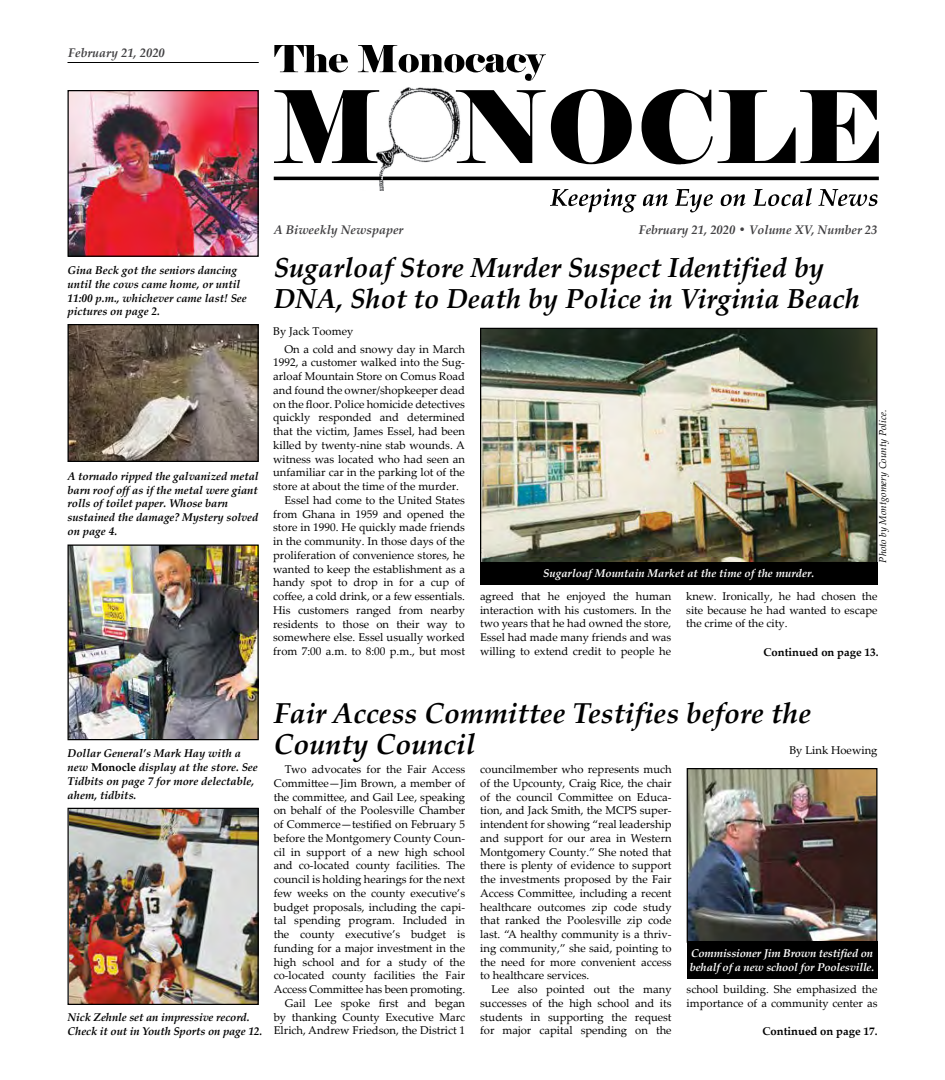
<style>
.page{position:relative;width:945px;height:1080px;background:#fff}
.page>*{position:absolute;margin:0;border:0;box-sizing:border-box;transform-origin:0 0}
.t1{font:italic 700 28.75px/31.2px "Palatino Linotype";color:#000}
.t2{font:italic 700 27.5px/31.2px "Palatino Linotype";color:#000}
.t3{font:italic 700 12.5px "Palatino Linotype";color:#414042}
.t4{font:11.25px/13.8px "Palatino Linotype";color:#000;text-align:justify}
.t5{font:italic 700 11.25px/13.8px "Palatino Linotype";color:#000}
.t6{font:italic 700 11.25px/13.8px "Palatino Linotype";letter-spacing:-.015em;color:#fff}
.t7{font:700 11.25px "Palatino Linotype";color:#000}
.t8{font:italic 10px "Palatino Linotype";color:#000}
.s1{font-style:normal}
</style>
<div class="page">
<hr style="left:68px;top:62px;width:191px;height:1px;background:#000">
<img style="left:362px;top:87px;width:104px;height:104px">
<svg style="left:274px;top:90px;width:105px;height:73px"></svg>
<svg style="left:456px;top:89px;width:176px;height:75px"></svg>
<svg style="left:642px;top:89px;width:237px;height:75px"></svg>
<hr style="left:383px;top:177px;width:496px;height:3px;background:#000">
<hr style="left:274px;top:177px;width:107px;height:3px;background:#000">
<svg style="left:550px;top:189px;width:86px;height:23px"></svg>
<svg style="left:643px;top:194px;width:25px;height:12px"></svg>
<svg style="left:675px;top:189px;width:38px;height:23px"></svg>
<svg style="left:721px;top:194px;width:24px;height:12px"></svg>
<svg style="left:753px;top:188px;width:59px;height:18px"></svg>
<svg style="left:818px;top:189px;width:59px;height:17px"></svg>
<svg style="left:274px;top:45px;width:74px;height:27px"></svg>
<svg style="left:358px;top:45px;width:188px;height:36px"></svg>
<img style="left:70px;top:92px;width:187px;height:163px">
<div style="left:68px;top:90px;width:191px;height:167px;border:1px solid #000"></div>
<img style="left:70px;top:547px;width:187px;height:191px">
<div style="left:68px;top:545px;width:191px;height:195px;border:1px solid #000"></div>
<img style="left:70px;top:810px;width:187px;height:193px">
<div style="left:68px;top:808px;width:191px;height:197px;border:1px solid #000"></div>
<img style="left:70px;top:326px;width:187px;height:134px">
<div style="left:68px;top:324px;width:191px;height:138px;border:1px solid #000"></div>
<img style="left:689px;top:770px;width:187px;height:171px">
<div style="left:687px;top:768px;width:191px;height:175px;border:1px solid #000"></div>
<div style="left:687px;top:941px;width:191px;height:38px;background:#000"></div>
<img style="left:482px;top:330px;width:394px;height:232px">
<div style="left:480px;top:562px;width:398px;height:23px;background:#000"></div>
<p class="t3" style="left:68px;top:44px;width:98px">February 21, 2020</p>
<p class="t5" style="left:68px;top:263px;width:181px">Gina Beck got the seniors dancing until the cows came home, or until<br>11:00 p.m., whichever came last! See pictures on page 2.</p>
<p class="t5" style="left:68px;top:469px;width:193px">A tornado ripped the galvanized metal barn roof off as if the metal were giant rolls of toilet paper. Whose barn sustained the damage? Mystery solved on page 4.</p>
<p class="t3" style="left:274px;top:221px;width:131px">A Biweekly Newspaper</p>
<p class="t3" style="left:639px;top:221px;width:240px">February 21, 2020 • Volume XV, Number 23</p>
<h2 class="t2" style="left:274px;top:251px;width:588px">Sugarloaf Store Murder Suspect Identified by<br>DNA, Shot to Death by Police in Virginia Beach</h2>
<p class="t4" style="left:284px;top:322px;width:182px;line-height:17.5px;text-indent:-11px">By Jack Toomey<br>On a cold and snowy day in March</p>
<p class="t4" style="left:273px;top:355px;width:193px">1992, a customer walked into the Sug-</p>
<p class="t4" style="left:273px;top:369px;width:193px">arloaf Mountain Store on Comus Road</p>
<p class="t4" style="left:273px;top:383px;width:193px">and found the owner/shopkeeper dead</p>
<p class="t4" style="left:273px;top:397px;width:193px">on the floor. Police homicide detectives</p>
<p class="t4" style="left:273px;top:410px;width:193px">quickly responded and determined</p>
<p class="t4" style="left:273px;top:424px;width:193px">that the victim, James Essel, had been</p>
<p class="t4" style="left:273px;top:438px;width:193px">killed by twenty-nine stab wounds. A</p>
<p class="t4" style="left:273px;top:452px;width:193px">witness was located who had seen an</p>
<p class="t4" style="left:273px;top:465px;width:193px">unfamiliar car in the parking lot of the</p>
<p class="t4" style="left:273px;top:479px;width:187px">store at about the time of the murder.</p>
<p class="t4" style="left:284px;top:493px;width:182px">Essel had come to the United States</p>
<p class="t4" style="left:273px;top:507px;width:193px">from Ghana in 1959 and opened the</p>
<p class="t4" style="left:273px;top:520px;width:193px">store in 1990. He quickly made friends</p>
<p class="t4" style="left:273px;top:534px;width:193px">in the community. In those days of the</p>
<p class="t4" style="left:273px;top:548px;width:193px">proliferation of convenience stores, he</p>
<p class="t4" style="left:273px;top:562px;width:193px">wanted to keep the establishment as a</p>
<p class="t4" style="left:273px;top:575px;width:193px">handy spot to drop in for a cup of</p>
<p class="t4" style="left:273px;top:589px;width:193px">coffee, a cold drink, or a few essentials.</p>
<p class="t4" style="left:273px;top:603px;width:193px">His customers ranged from nearby</p>
<p class="t4" style="left:273px;top:617px;width:193px">residents to those on their way to</p>
<p class="t4" style="left:273px;top:630px;width:193px">somewhere else. Essel usually worked</p>
<p class="t4" style="left:273px;top:644px;width:193px">from 7:00 a.m. to 8:00 p.m., but most</p>
<p class="t6" style="left:543px;top:566px;width:272px">Sugarloaf Mountain Market at the time of the murder.</p>
<p class="t8" style="left:876px;top:562px;width:154px;rotate:-90deg">Photo by Montgomery County Police.</p>
<p class="t4" style="left:480px;top:589px;width:193px">agreed that he enjoyed the human interaction with his customers. In the two years that he had owned the store, Essel had made many friends and was willing to extend credit to people he</p>
<p class="t4" style="left:686px;top:589px;width:193px">knew. Ironically, he had chosen the site because he had wanted to escape the crime of the city.</p>
<p class="t7" style="left:764px;top:644px;width:116px">Continued on page 13.</p>
<p class="t5" style="left:68px;top:746px;width:192px">Dollar General’s Mark Hay with a new <span class="s1">Monocle</span> display at the store. See<br>Tidbits on page 7 for more delectable, ahem, tidbits.</p>
<p class="t5" style="left:68px;top:1010px;width:196px">Nick Zehnle set an impressive record.<br>Check it out in Youth Sports on page 12.</p>
<h1 class="t1" style="left:274px;top:696px;width:539px">Fair Access Committee Testifies before the<br>County Council</h1>
<p class="t4" style="left:789px;top:743px;width:90px">By Link Hoewing</p>
<p class="t4" style="left:274px;top:762px;width:193px;text-align:right">Two advocates for the Fair Access Committee—Jim Brown, a member of the committee, and Gail Lee, speaking on behalf of the Poolesville Chamber of Commerce—testified on February 5 before the Montgomery County Coun&shy;cil in support of a new high school and co-located county facilities. The council is holding hearings for the next few weeks on the county executive’s budget proposals, including the capi&shy;tal spending program. Included in the county executive’s budget is funding for a major investment in the high school and for a study of the co-located county facilities the Fair Access Committee has been promoting.<br>Gail Lee spoke first and began by thanking County Executive Marc Elrich, Andrew Friedson, the District 1</p>
<p class="t4" style="left:480px;top:762px;width:193px">councilmember who represents much of the Upcounty, Craig Rice, the chair of the council Committee on Educa&shy;tion, and Jack Smith, the MCPS super&shy;intendent for showing “real leadership and support for our area in Western Montgomery County.” She noted that there is plenty of evidence to support the investments proposed by the Fair Access Committee, including a recent healthcare outcomes zip code study that ranked the Poolesville zip code last. “A healthy community is a thriv&shy;ing community,” she said, pointing to the need for more convenient access to healthcare services.</p>
<p class="t4" style="left:480px;top:982px;width:193px;text-indent:11px">Lee also pointed out the many successes of the high school and its students in supporting the request for major capital spending on the</p>
<p class="t6" style="left:690px;top:946px;width:186px">Commissioner Jim Brown testified on behalf of a new school for Poolesville.</p>
<p class="t4" style="left:687px;top:982px;width:192px">school building. She emphasized the importance of a community center as</p>
<p class="t7" style="left:763px;top:1023px;width:116px">Continued on page 17.</p>
</div>
